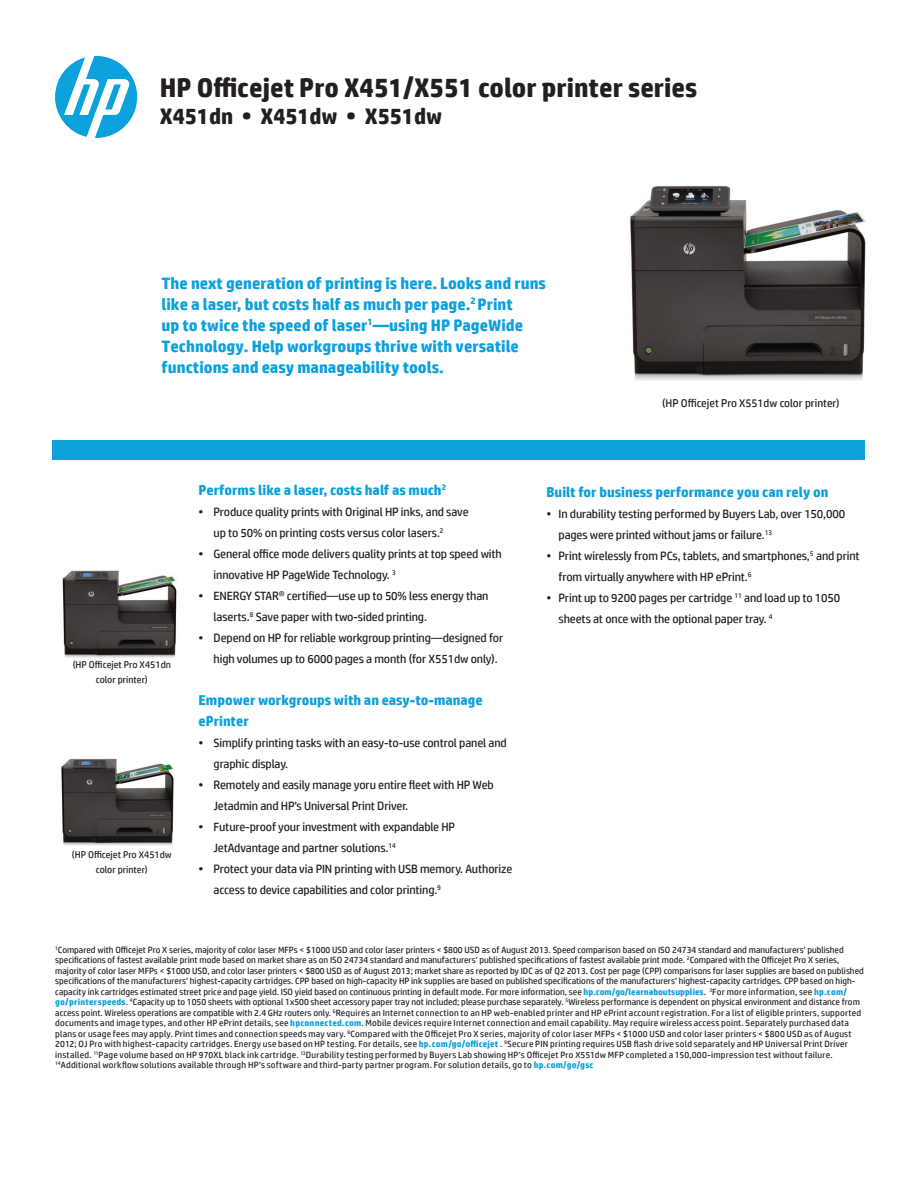
<style>
.page{position:relative;width:918px;height:1188px;background:#fff}
.page>*{position:absolute;margin:0;border:0;box-sizing:border-box;transform-origin:0 0}
.t1{font:700 27px "HP Simplified";color:#231f20}
.t2{font:700 22.5px "HP Simplified";color:#231f20}
.t3{font:700 16.5px/21px "HP Simplified";color:#0ca0dd}
.t4{font:700 14.25px/21px "HP Simplified";color:#0ca0dd}
.t5{font:12px/21px "HP Simplified";letter-spacing:-.01em;color:#231f20}
.t6{font:11.25px "HP Simplified";color:#231f20}
.t7{font:9.75px/15px "HP Simplified";color:#231f20;text-align:center}
.Sources_Caption_8_10{font:9px/10.5px "HP Simplified";color:#231f20}
.s1{font-weight:700;color:#0ca0dd}
</style>
<div class="page">
<img style="left:62px;top:570px;width:115px;height:88px">
<div style="left:53px;top:440px;width:812px;height:20px;background:#0ca0dd"></div>
<svg style="left:55px;top:56px;width:82px;height:82px"></svg>
<img style="left:630px;top:186px;width:236px;height:195px">
<img style="left:61px;top:758px;width:113px;height:88px">
<p class="t1" style="left:160px;top:72px;width:539px">HP Officejet Pro X451/X551 color printer series</p>
<p class="t2" style="left:160px;top:103px;width:284px">X451dn • X451dw • X551dw</p>
<p class="t3" style="left:162px;top:272px;width:386px">The next generation of printing is here. Looks and runs like a laser, but costs half as much per page.<sup>2</sup> Print<br>up to twice the speed of laser<sup>1</sup>—using HP PageWide Technology. Help workgroups thrive with versatile functions and easy manageability tools.</p>
<p class="t6" style="left:662px;top:397px;width:179px">(HP Officejet Pro X551dw color printer)</p>
<p class="t7" style="left:73px;top:657px;width:100px">(HP Officejet Pro X451dn color printer)</p>
<p class="t7" style="left:72px;top:847px;width:101px">(HP Officejet Pro X451dw color printer)</p>
<p class="t4" style="left:199px;top:479px;width:249px">Performs like a laser, costs half as much<sup>2</sup></p>
<p class="t5" style="left:214px;top:501px;width:257px;text-indent:-15px">• Produce quality prints with Original HP inks, and save up to 50% on printing costs versus color lasers.<sup>2</sup></p>
<p class="t5" style="left:214px;top:543px;width:290px;text-indent:-15px">• General office mode delivers quality prints at top speed with innovative HP PageWide Technology. <sup>3</sup></p>
<p class="t5" style="left:214px;top:585px;width:276px;text-indent:-15px">• ENERGY STAR® certified—use up to 50% less energy than laserts.<sup>8</sup> Save paper with two-sided printing.</p>
<p class="t5" style="left:214px;top:627px;width:291px;text-indent:-15px">• Depend on HP for reliable workgroup printing—designed for high volumes up to 6000 pages a month (for X551dw only).</p>
<p class="t4" style="left:199px;top:689px;width:286px">Empower workgroups with an easy-to-manage ePrinter</p>
<p class="t5" style="left:214px;top:732px;width:295px;text-indent:-15px">• Simplify printing tasks with an easy-to-use control panel and graphic display.</p>
<p class="t5" style="left:214px;top:774px;width:282px;text-indent:-15px">• Remotely and easily manage yoru entire fleet with HP Web<br>Jetadmin and HP’s Universal Print Driver.</p>
<p class="t5" style="left:214px;top:816px;width:243px;text-indent:-15px">• Future-proof your investment with expandable HP<br>JetAdvantage and partner solutions.<sup>14</sup></p>
<p class="t5" style="left:214px;top:858px;width:300px;text-indent:-15px">• Protect your data via PIN printing with USB memory. Authorize access to device capabilities and color printing.<sup>9</sup></p>
<p class="t4" style="left:547px;top:481px;width:283px">Built for business performance you can rely on</p>
<p class="t5" style="left:559px;top:503px;width:288px;text-indent:-12px">• In durability testing performed by Buyers Lab, over 150,000 pages were printed without jams or failure.<sup>13</sup></p>
<p class="t5" style="left:559px;top:545px;width:303px;text-indent:-12px">• Print wirelessly from PCs, tablets, and smartphones,<sup>5</sup> and print from virtually anywhere with HP ePrint.<sup>6</sup></p>
<p class="t5" style="left:559px;top:587px;width:283px;text-indent:-12px">• Print up to 9200 pages per cartridge <sup>11</sup> and load up to 1050 sheets at once with the optional paper tray. <sup>4</sup></p>
<p class="Sources_Caption_8_10" style="left:55px;top:944px;width:810px"><sup>1</sup>Compared with Officejet Pro X series, majority of color laser MFPs &lt; $1000 USD and color laser printers &lt; $800 USD as of August 2013. Speed comparison based on ISO 24734 standard and manufacturers’ published specifications of fastest available print mode based on market share as on ISO 24734 standard and manufacturers’ published specifications of fastest available print mode. <sup>2</sup>Compared with the Officejet Pro X series, majority of color laser MFPs &lt; $1000 USD, and color laser printers &lt; $800 USD as of August 2013; market share as reported by IDC as of Q2 2013. Cost per page (CPP) comparisons for laser supplies are based on published specifications of the manufacturers’ highest-capacity cartridges. CPP based on high-capacity HP ink supplies are based on published specifications of the manufacturers’ highest-capacity cartridges. CPP based on high&shy;capacity ink cartridges estimated street price and page yield. ISO yield based on continuous printing in default mode. For more information, see <span class="s1">hp.com/go/learnaboutsupplies</span>. <sup>3</sup>For more information, see <span class="s1">hp.com/ go/printerspeeds</span>. <sup>4</sup>Capacity up to 1050 sheets with optional 1x500 sheet accessory paper tray not included; please purchase separately. <sup>5</sup>Wireless performance is dependent on physical environment and distance from access point. Wireless operations are compatible with 2.4 GHz routers only. <sup>6</sup>Requires an Internet connection to an HP web-enabled printer and HP ePrint account registration. For a list of eligible printers, supported documents and image types, and other HP ePrint details, see <span class="s1">hpconnected.com</span>. Mobile devices require Internet connection and email capability. May require wireless access point. Separately purchased data plans or usage fees may apply. Print times and connection speeds may vary. <sup>8</sup>Compared with the Officejet Pro X series, majority of color laser MFPs &lt; $1000 USD and color laser printers &lt; $800 USD as of August 2012; OJ Pro with highest-capacity cartridges. Energy use based on HP testing. For details, see <span class="s1">hp.com/go/officejet</span> . <sup>9</sup>Secure PIN printing requires USB flash drive sold separately and HP Universal Print Driver installed. <sup>11</sup>Page volume based on HP 970XL black ink cartridge. <sup>13</sup>Durability testing performed by Buyers Lab showing HP’s Officejet Pro X551dw MFP completed a 150,000-impression test without failure.<br><sup>14</sup>Additional workflow solutions available through HP’s software and third-party partner program. For solution details, go to <span class="s1">hp.com/go/gsc</span></p>
</div>
